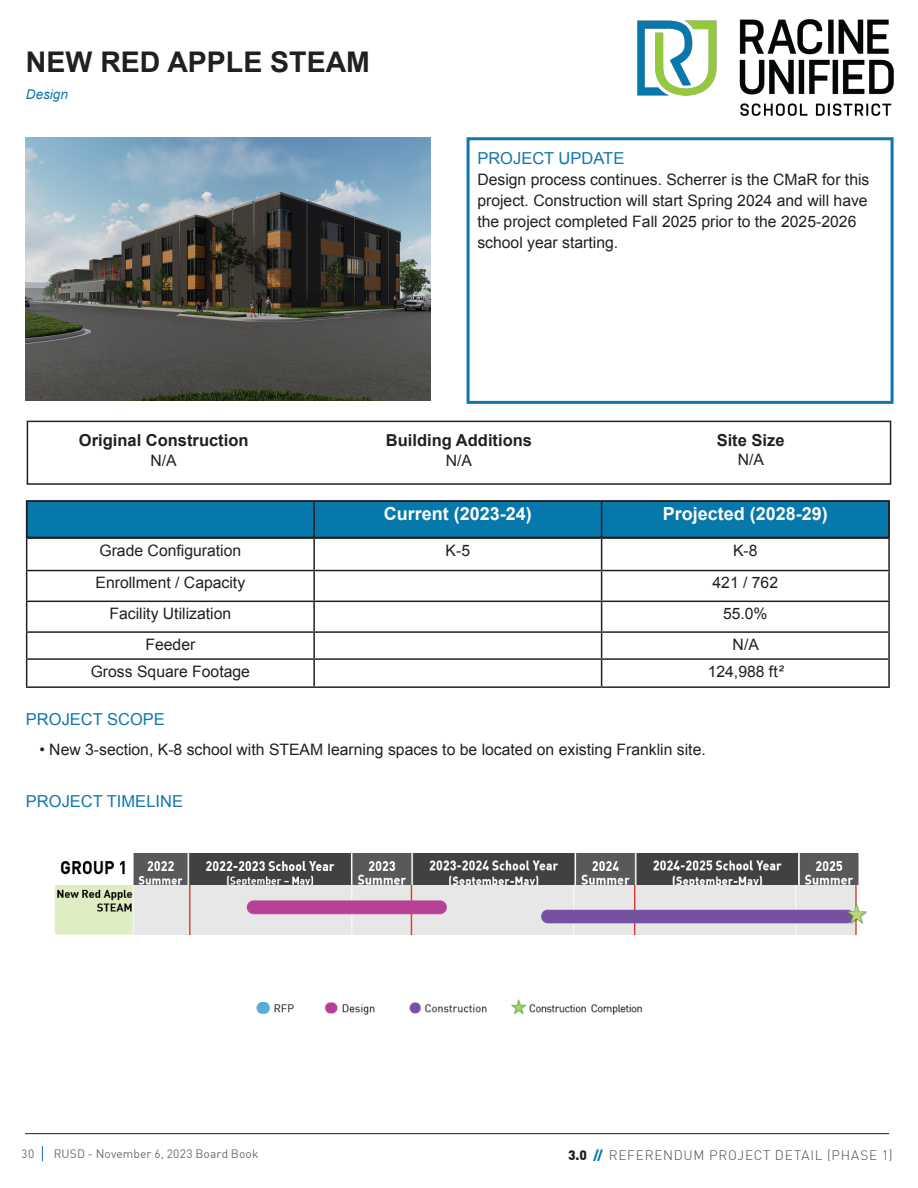
<style>
.page{position:relative;width:918px;height:1188px;background:#fff}
.page>*{position:absolute;margin:0;border:0;box-sizing:border-box;transform-origin:0 0}
.t1{font:700 28.5px "Arial";color:#231f20}
.t2{font:700 18px "Arial";color:#fff}
.t3{font:700 16.5px "Arial";color:#231f20}
.t4{font:16.5px "Arial";color:#1177ac}
.t5{font:15.75px/21px "Arial";color:#231f20}
.t6{font:300 13.5px "DIN";letter-spacing:.055em;color:#4b4c4d}
.t7{font:italic 13.5px "Arial";color:#1078ae}
.t8{font:12px "DIN";letter-spacing:.01em;color:#6c6d70}
.s1{font-style:italic}
.s2{font-weight:900;color:#231f20}
.s3{font-weight:900;color:#0f78ae}
</style>
<div class="page">
<hr style="left:25px;top:1133px;width:864px;height:1px;background:#231f20">
<svg style="left:42px;top:1146px;width:1px;height:15px"></svg>
<img style="left:637px;top:20px;width:257px;height:96px">
<div style="left:467px;top:137px;width:427px;height:267px;border:3px solid #1177ac"></div>
<div style="left:27px;top:421px;width:864px;height:64px;border:2px solid #231f20"></div>
<img style="left:26px;top:137px;width:405px;height:264px">
<div style="left:27px;top:501px;width:862px;height:36px;background:#0678ac"></div>
<hr style="left:26px;top:500px;width:288px;height:2px;background:#231f20">
<hr style="left:26px;top:502px;width:1px;height:35px;background:#231f20">
<hr style="left:314px;top:500px;width:288px;height:2px;background:#231f20">
<hr style="left:313px;top:502px;width:2px;height:35px;background:#231f20">
<hr style="left:602px;top:500px;width:288px;height:2px;background:#231f20">
<hr style="left:601px;top:502px;width:1px;height:35px;background:#231f20">
<hr style="left:888px;top:502px;width:2px;height:35px;background:#231f20">
<hr style="left:26px;top:537px;width:288px;height:2px;background:#231f20">
<hr style="left:26px;top:539px;width:1px;height:31px;background:#231f20">
<hr style="left:314px;top:537px;width:288px;height:2px;background:#231f20">
<hr style="left:313px;top:539px;width:2px;height:31px;background:#231f20">
<hr style="left:602px;top:537px;width:288px;height:2px;background:#231f20">
<hr style="left:601px;top:539px;width:1px;height:31px;background:#231f20">
<hr style="left:888px;top:539px;width:2px;height:31px;background:#231f20">
<hr style="left:26px;top:570px;width:288px;height:1px;background:#231f20">
<hr style="left:26px;top:571px;width:1px;height:30px;background:#231f20">
<hr style="left:314px;top:570px;width:288px;height:1px;background:#231f20">
<hr style="left:313px;top:571px;width:2px;height:30px;background:#231f20">
<hr style="left:602px;top:570px;width:288px;height:1px;background:#231f20">
<hr style="left:601px;top:571px;width:1px;height:30px;background:#231f20">
<hr style="left:888px;top:571px;width:2px;height:30px;background:#231f20">
<hr style="left:26px;top:601px;width:288px;height:1px;background:#231f20">
<hr style="left:314px;top:601px;width:288px;height:1px;background:#231f20">
<hr style="left:313px;top:602px;width:2px;height:29px;background:#231f20">
<hr style="left:602px;top:601px;width:288px;height:1px;background:#231f20">
<hr style="left:888px;top:602px;width:2px;height:29px;background:#231f20">
<hr style="left:26px;top:631px;width:288px;height:2px;background:#231f20">
<hr style="left:314px;top:631px;width:288px;height:2px;background:#231f20">
<hr style="left:313px;top:633px;width:2px;height:25px;background:#231f20">
<hr style="left:602px;top:631px;width:288px;height:2px;background:#231f20">
<hr style="left:888px;top:633px;width:2px;height:25px;background:#231f20">
<hr style="left:26px;top:658px;width:288px;height:2px;background:#231f20">
<svg style="left:26px;top:602px;width:1px;height:84px"></svg>
<hr style="left:314px;top:658px;width:288px;height:2px;background:#231f20">
<hr style="left:313px;top:660px;width:2px;height:26px;background:#231f20">
<hr style="left:602px;top:658px;width:288px;height:2px;background:#231f20">
<svg style="left:601px;top:602px;width:1px;height:84px"></svg>
<hr style="left:888px;top:660px;width:2px;height:26px;background:#231f20">
<hr style="left:26px;top:686px;width:288px;height:2px;background:#231f20">
<hr style="left:314px;top:686px;width:288px;height:2px;background:#231f20">
<hr style="left:602px;top:686px;width:288px;height:2px;background:#231f20">
<img style="left:256px;top:999px;width:387px;height:16px">
<img style="left:55px;top:853px;width:804px;height:33px">
<img style="left:55px;top:886px;width:812px;height:48px">
<h1 class="t1" style="left:26px;top:44px;width:346px">NEW RED APPLE STEAM</h1>
<p class="t7" style="left:26px;top:86px;width:44px">Design</p>
<p class="t3" style="left:79px;top:429px;width:171px">Original Construction</p>
<p class="t5" style="left:151px;top:450px;width:28px">N/A</p>
<p class="t4" style="left:477px;top:147px;width:148px">PROJECT UPDATE</p>
<p class="t5" style="left:477px;top:169px;width:394px">Design process continues. Scherrer is the CMaR for this project. Construction will start Spring 2024 and will have the project completed Fall 2025 prior to the 2025-2026 school year starting.</p>
<p class="t3" style="left:386px;top:429px;width:148px">Building Additions</p>
<p class="t5" style="left:446px;top:450px;width:28px">N/A</p>
<p class="t3" style="left:717px;top:429px;width:69px">Site Size</p>
<p class="t5" style="left:738px;top:449px;width:28px">N/A</p>
<p class="t2" style="left:384px;top:502px;width:150px">Current (2023-24)</p>
<p class="t2" style="left:663px;top:502px;width:167px">Projected (2028-29)</p>
<p class="t5" style="left:99px;top:540px;width:143px">Grade Configuration</p>
<p class="t5" style="left:446px;top:540px;width:26px">K-5</p>
<p class="t5" style="left:733px;top:540px;width:26px">K-8</p>
<p class="t5" style="left:96px;top:572px;width:151px">Enrollment / Capacity</p>
<p class="t5" style="left:713px;top:572px;width:67px">421 / 762</p>
<p class="t5" style="left:110px;top:603px;width:123px">Facility Utilization</p>
<p class="t5" style="left:723px;top:603px;width:46px">55.0%</p>
<p class="t5" style="left:145px;top:634px;width:51px">Feeder</p>
<p class="t5" style="left:733px;top:634px;width:28px">N/A</p>
<p class="t5" style="left:91px;top:661px;width:161px">Gross Square Footage</p>
<p class="t5" style="left:708px;top:661px;width:77px">124,988 ft<span class="s1">²</span></p>
<p class="t4" style="left:26px;top:708px;width:141px">PROJECT SCOPE</p>
<p class="t5" style="left:39px;top:739px;width:668px">• New 3-section, K-8 school with STEAM learning spaces to be located on existing Franklin site.</p>
<p class="t4" style="left:26px;top:790px;width:159px">PROJECT TIMELINE</p>
<p class="t8" style="left:22px;top:1146px;width:14px">30</p>
<p class="t8" style="left:54px;top:1146px;width:206px">RUSD - November 6, 2023 Board Book</p>
<p class="t6" style="left:568px;top:1147px;width:326px"><span class="s2">3.0</span> <span class="s3">//</span> REFERENDUM PROJECT DETAIL (PHASE 1)</p>
</div>
